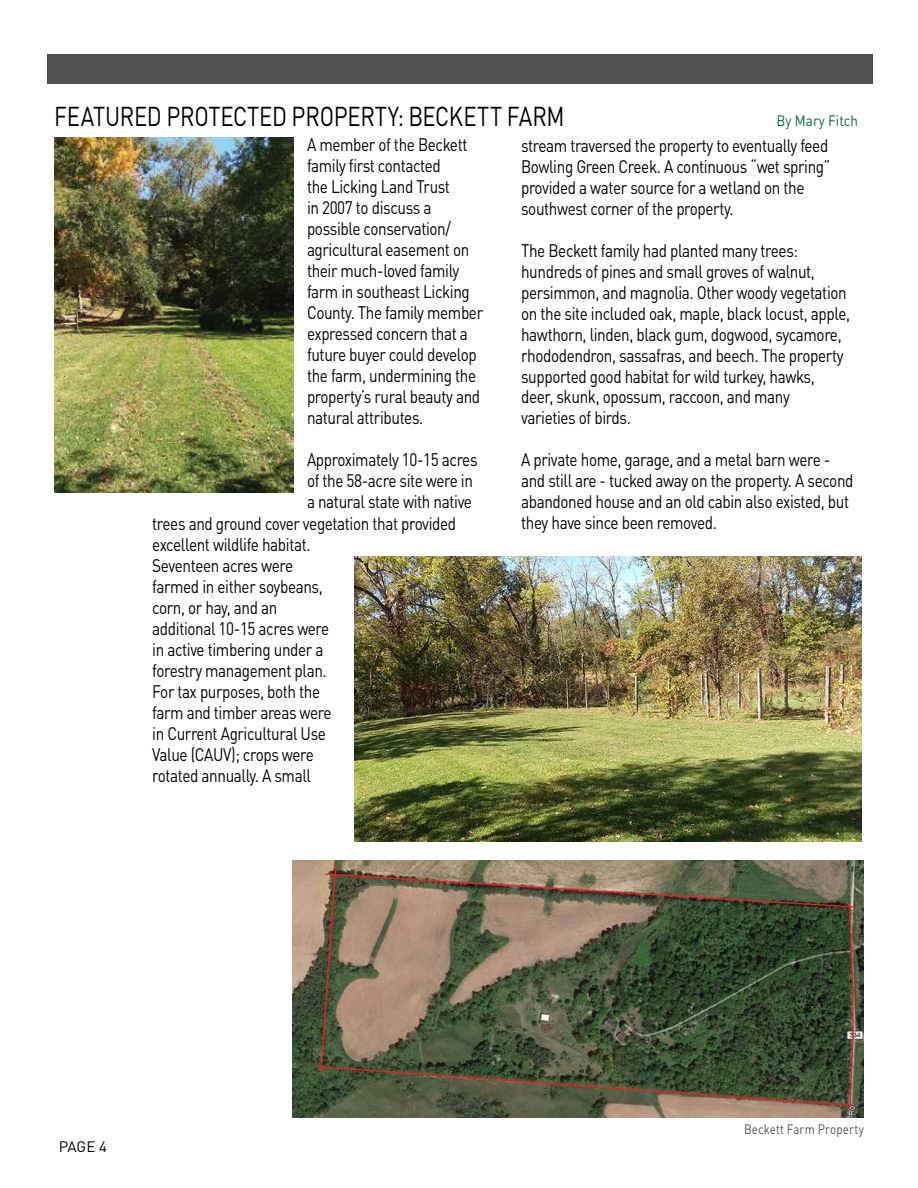
<style>
.page{position:relative;width:918px;height:1188px;background:#fff}
.page>*{position:absolute;margin:0;border:0;box-sizing:border-box;transform-origin:0 0}
.t1{font:27px "DIN Pro";letter-spacing:-.01em;color:#000;scale:.82 1}
.t2{font:18px/21px "DIN Pro";letter-spacing:-.025em;color:#000;scale:.85 1}
.t3{font:15px "DIN Pro";color:#04653a;scale:.9 1}
.t4{font:15px "DIN Pro";color:#000}
.t5{font:13.5px "DIN Pro";letter-spacing:.015em;color:#50504f;scale:.85 1}
</style>
<div class="page">
<div style="left:48px;top:54px;width:825px;height:30px;background:#50504f"></div>
<img style="left:292px;top:860px;width:571px;height:257px">
<img style="left:54px;top:137px;width:240px;height:355px">
<img style="left:354px;top:556px;width:508px;height:285px">
<h1 class="t1" style="left:54px;top:95px;width:624px">FEATURED PROTECTED PROPERTY: BECKETT FARM</h1>
<p class="t3" style="left:777px;top:109px;width:92px">By Mary Fitch</p>
<p class="t2" style="left:307px;top:133px;width:209px">A member of the Beckett family first contacted<br>the Licking Land Trust<br>in 2007 to discuss a possible conservation/ agricultural easement on their much-loved family farm in southeast Licking<br>County. The family member expressed concern that a future buyer could develop the farm, undermining the property’s rural beauty and natural attributes.</p>
<p class="t2" style="left:307px;top:448px;width:202px">Approximately 10-15 acres</p>
<p class="t2" style="left:307px;top:469px;width:197px">of the 58-acre site were in</p>
<p class="t2" style="left:307px;top:490px;width:196px">a natural state with native</p>
<p class="t2" style="left:152px;top:511px;width:359px">trees and ground cover vegetation that provided</p>
<p class="t2" style="left:152px;top:532px;width:188px">excellent wildlife habitat.</p>
<p class="t2" style="left:152px;top:553px;width:167px">Seventeen acres were</p>
<p class="t2" style="left:152px;top:574px;width:202px">farmed in either soybeans,</p>
<p class="t2" style="left:152px;top:595px;width:149px">corn, or hay, and an</p>
<p class="t2" style="left:152px;top:616px;width:210px">additional 10-15 acres were</p>
<p class="t2" style="left:152px;top:637px;width:203px">in active timbering under a</p>
<p class="t2" style="left:152px;top:658px;width:207px">forestry management plan.</p>
<p class="t2" style="left:152px;top:679px;width:199px">For tax purposes, both the</p>
<p class="t2" style="left:152px;top:700px;width:212px">farm and timber areas were</p>
<p class="t2" style="left:152px;top:721px;width:206px">in Current Agricultural Use</p>
<p class="t2" style="left:152px;top:742px;width:192px">Value (CAUV); crops were</p>
<p class="t2" style="left:152px;top:763px;width:188px">rotated annually. A small</p>
<p class="t2" style="left:521px;top:133px;width:366px">stream traversed the property to eventually feed Bowling Green Creek. A continuous “wet spring” provided a water source for a wetland on the southwest corner of the property.</p>
<p class="t2" style="left:521px;top:238px;width:389px">The Beckett family had planted many trees: hundreds of pines and small groves of walnut, persimmon, and magnolia. Other woody vegetation on the site included oak, maple, black locust, apple, hawthorn, linden, black gum, dogwood, sycamore, rhododendron, sassafras, and beech. The property supported good habitat for wild turkey, hawks, deer, skunk, opossum, raccoon, and many<br>varieties of birds.</p>
<p class="t2" style="left:521px;top:448px;width:393px">A private home, garage, and a metal barn were - and still are - tucked away on the property. A second abandoned house and an old cabin also existed, but they have since been removed.</p>
<p class="t4" style="left:59px;top:1135px;width:50px">PAGE 4</p>
<p class="t5" style="left:744px;top:1118px;width:143px">Beckett Farm Property</p>
</div>
